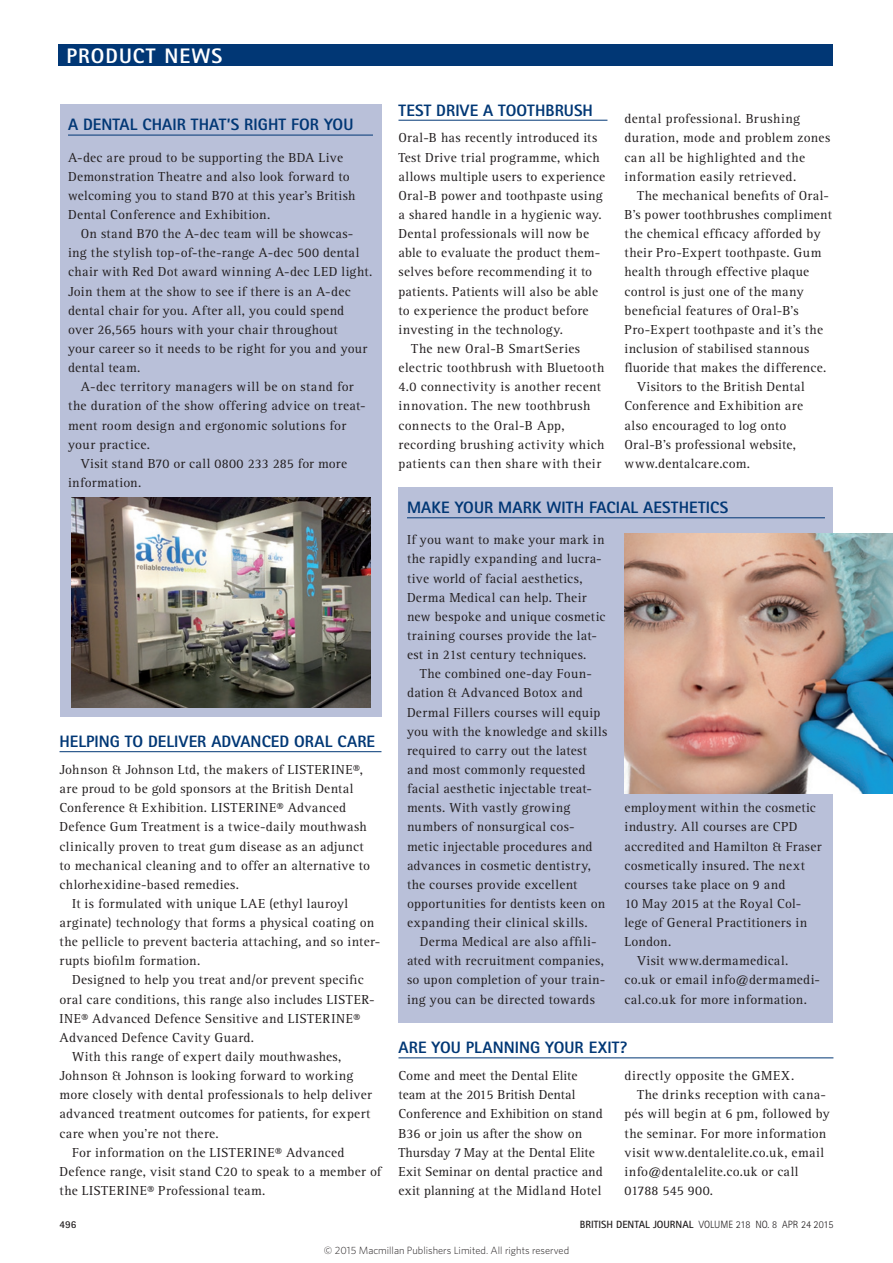
<style>
.page{position:relative;width:893px;height:1263px;background:#fff}
.page>*{position:absolute;margin:0;border:0;box-sizing:border-box;transform-origin:0 0}
.t1{font:800 21px "Rotis Sans Serif Std";letter-spacing:.05em;color:#fff}
._1_BDJ_trade_heading{font:800 16.5px "Rotis Sans Serif Std";letter-spacing:.005em;color:#013775}
._1_BDJ_body{font:13.5px/19.2px "Rotis Serif Std";letter-spacing:.02em;color:#231f20}
._1_BDJ_body_fullout{font:13.5px/19.2px "Rotis Serif Std";letter-spacing:.02em;color:#231f20}
._1_BDJ_body-2{font:13.5px/19.2px "Rotis Serif Std";color:#231f20}
.t2{font:300 10.5px "Whitney";color:#231f20}
.t3{font:300 10.5px "Rotis Sans Serif Std";color:#231f20}
.t4{font:700 10.5px "Rotis Sans Serif Std";color:#231f20}
.s1{font-weight:700}
</style>
<div class="page">
<div style="left:58px;top:45px;width:774px;height:21px;background:#013775"></div>
<hr style="left:398px;top:120px;width:209px;height:1px;background:#013775">
<div style="left:60px;top:104px;width:321px;height:612px;background:#b9c0d9"></div>
<hr style="left:68px;top:135px;width:305px;height:1px;background:#013775">
<div style="left:398px;top:487px;width:435px;height:536px;background:#b9c0d9"></div>
<hr style="left:407px;top:517px;width:418px;height:1px;background:#013775">
<hr style="left:60px;top:751px;width:321px;height:1px;background:#013775">
<img style="left:72px;top:498px;width:298px;height:209px">
<img style="left:624px;top:534px;width:269px;height:259px">
<hr style="left:398px;top:1057px;width:435px;height:1px;background:#013775">
<p class="t1" style="left:67px;top:42px;width:157px">PRODUCT NEWS</p>
<p class="_1_BDJ_trade_heading" style="left:68px;top:114px;width:287px">A DENTAL CHAIR THAT’S RIGHT FOR YOU</p>
<p class="_1_BDJ_body_fullout" style="left:68px;top:148px;width:289px">A-dec are proud to be supporting the BDA Live Demonstration Theatre and also look forward to welcoming you to stand B70 at this year’s British Dental Conference and Exhibition.</p>
<p class="_1_BDJ_body" style="left:68px;top:224px;width:306px;text-indent:13px">On stand B70 the A-dec team will be showcas&shy;ing the stylish top-of-the-range A-dec 500 dental chair with Red Dot award winning A-dec LED light.<br>Join them at the show to see if there is an A-dec dental chair for you. After all, you could spend over 26,565 hours with your chair throughout<br>your career so it needs to be right for you and your dental team.</p>
<p class="_1_BDJ_body" style="left:68px;top:378px;width:299px;text-indent:13px">A-dec territory managers will be on stand for the duration of the show offering advice on treat&shy;ment room design and ergonomic solutions for your practice.</p>
<p class="_1_BDJ_body" style="left:68px;top:454px;width:281px;text-indent:13px">Visit stand B70 or call 0800 233 285 for more information.</p>
<p class="_1_BDJ_trade_heading" style="left:60px;top:731px;width:317px">HELPING TO DELIVER ADVANCED ORAL CARE</p>
<p class="_1_BDJ_body_fullout" style="left:60px;top:760px;width:312px">Johnson &amp; Johnson Ltd, the makers of LISTERINE®, are proud to be gold sponsors at the British Dental Conference &amp; Exhibition. LISTERINE® Advanced Defence Gum Treatment is a twice-daily mouthwash clinically proven to treat gum disease as an adjunct to mechanical cleaning and to offer an alternative to chlorhexidine-based remedies.</p>
<p class="_1_BDJ_body" style="left:60px;top:894px;width:322px;text-indent:13px">It is formulated with unique LAE (ethyl lauroyl arginate) technology that forms a physical coating on the pellicle to prevent bacteria attaching, and so inter&shy;rupts biofilm formation.</p>
<p class="_1_BDJ_body" style="left:60px;top:971px;width:316px;text-indent:13px">Designed to help you treat and/or prevent specific oral care conditions, this range also includes LISTER-INE® Advanced Defence Sensitive and LISTERINE® Advanced Defence Cavity Guard.</p>
<p class="_1_BDJ_body" style="left:60px;top:1047px;width:314px;text-indent:13px">With this range of expert daily mouthwashes, Johnson &amp; Johnson is looking forward to working more closely with dental professionals to help deliver advanced treatment outcomes for patients, for expert care when you’re not there.</p>
<p class="_1_BDJ_body" style="left:60px;top:1143px;width:323px;text-indent:13px">For information on the LISTERINE® Advanced<br>Defence range, visit stand C20 to speak to a member of the LISTERINE® Professional team.</p>
<p class="_1_BDJ_trade_heading" style="left:398px;top:99px;width:196px">TEST DRIVE A TOOTHBRUSH</p>
<p class="_1_BDJ_body_fullout" style="left:398px;top:129px;width:208px">Oral-B has recently introduced its Test Drive trial programme, which allows multiple users to experience Oral-B power and toothpaste using a shared handle in a hygienic way.<br>Dental professionals will now be able to evaluate the product them&shy;selves before recommending it to patients. Patients will also be able to experience the product before investing in the technology.</p>
<p class="_1_BDJ_body" style="left:398px;top:339px;width:208px;text-indent:13px">The new Oral-B SmartSeries electric toothbrush with Bluetooth<br>4.0 connectivity is another recent innovation. The new toothbrush connects to the Oral-B App, recording brushing activity which patients can then share with their</p>
<p class="_1_BDJ_body" style="left:624px;top:110px;width:207px">dental professional. Brushing duration, mode and problem zones can all be highlighted and the information easily retrieved.</p>
<p class="_1_BDJ_body" style="left:624px;top:186px;width:209px;text-indent:13px">The mechanical benefits of Oral-B’s power toothbrushes compliment the chemical efficacy afforded by their Pro-Expert toothpaste. Gum health through effective plaque control is just one of the many beneficial features of Oral-B’s Pro-Expert toothpaste and it’s the inclusion of stabilised stannous fluoride that makes the difference.</p>
<p class="_1_BDJ_body" style="left:624px;top:378px;width:182px;text-indent:13px">Visitors to the British Dental<br>Conference and Exhibition are also encouraged to log onto<br>Oral-B’s professional website, www.dentalcare.com.</p>
<p class="_1_BDJ_trade_heading" style="left:407px;top:497px;width:323px">MAKE YOUR MARK WITH FACIAL AESTHETICS</p>
<p class="_1_BDJ_body_fullout" style="left:407px;top:531px;width:200px">If you want to make your mark in the rapidly expanding and lucra&shy;tive world of facial aesthetics,<br>Derma Medical can help. Their new bespoke and unique cosmetic training courses provide the lat&shy;est in 21st century techniques.</p>
<p class="_1_BDJ_body" style="left:407px;top:665px;width:202px;text-indent:13px">The combined one-day Foun&shy;dation &amp; Advanced Botox and<br>Dermal Fillers courses will equip you with the knowledge and skills required to carry out the latest and most commonly requested facial aesthetic injectable treat&shy;ments. With vastly growing numbers of nonsurgical cos&shy;metic injectable procedures and advances in cosmetic dentistry, the courses provide excellent opportunities for dentists keen on expanding their clinical skills.</p>
<p class="_1_BDJ_body" style="left:407px;top:932px;width:200px;text-indent:13px">Derma Medical are also affili&shy;ated with recruitment companies, so upon completion of your train&shy;ing you can be directed towards</p>
<p class="_1_BDJ_body" style="left:624px;top:798px;width:199px">employment within the cosmetic industry. All courses are CPD accredited and Hamilton &amp; Fraser cosmetically insured. The next courses take place on 9 and<br>10 May 2015 at the Royal Col&shy;lege of General Practitioners in<br>London.</p>
<p class="_1_BDJ_body" style="left:624px;top:952px;width:197px;text-indent:13px">Visit www.dermamedical. co.uk or email info@dermamedi&shy;cal.co.uk for more information.</p>
<p class="_1_BDJ_trade_heading" style="left:398px;top:1037px;width:231px">ARE YOU PLANNING YOUR EXIT?</p>
<p class="_1_BDJ_body" style="left:624px;top:1066px;width:171px">directly opposite the GMEX.</p>
<p class="_1_BDJ_body" style="left:624px;top:1085px;width:207px;text-indent:13px">The drinks reception with cana&shy;pés will begin at 6 pm, followed by the seminar. For more information visit www.dentalelite.co.uk, email info@dentalelite.co.uk or call<br>01788 545 900.</p>
<p class="_1_BDJ_body-2" style="left:398px;top:1066px;width:206px">Come and meet the Dental Elite team at the 2015 British Dental<br>Conference and Exhibition on stand<br>B36 or join us after the show on<br>Thursday 7 May at the Dental Elite<br>Exit Seminar on dental practice and exit planning at the Midland Hotel</p>
<p class="t4" style="left:60px;top:1217px;width:18px">496</p>
<p class="t3" style="left:580px;top:1218px;width:255px"><span class="s1">BRITISH DENTAL JOURNAL</span> VOLUME 218 NO. 8 APR 24 2015</p>
<p class="t2" style="left:324px;top:1243px;width:247px">© 2015 Macmillan Publishers Limited. All rights reserved</p>
</div>
